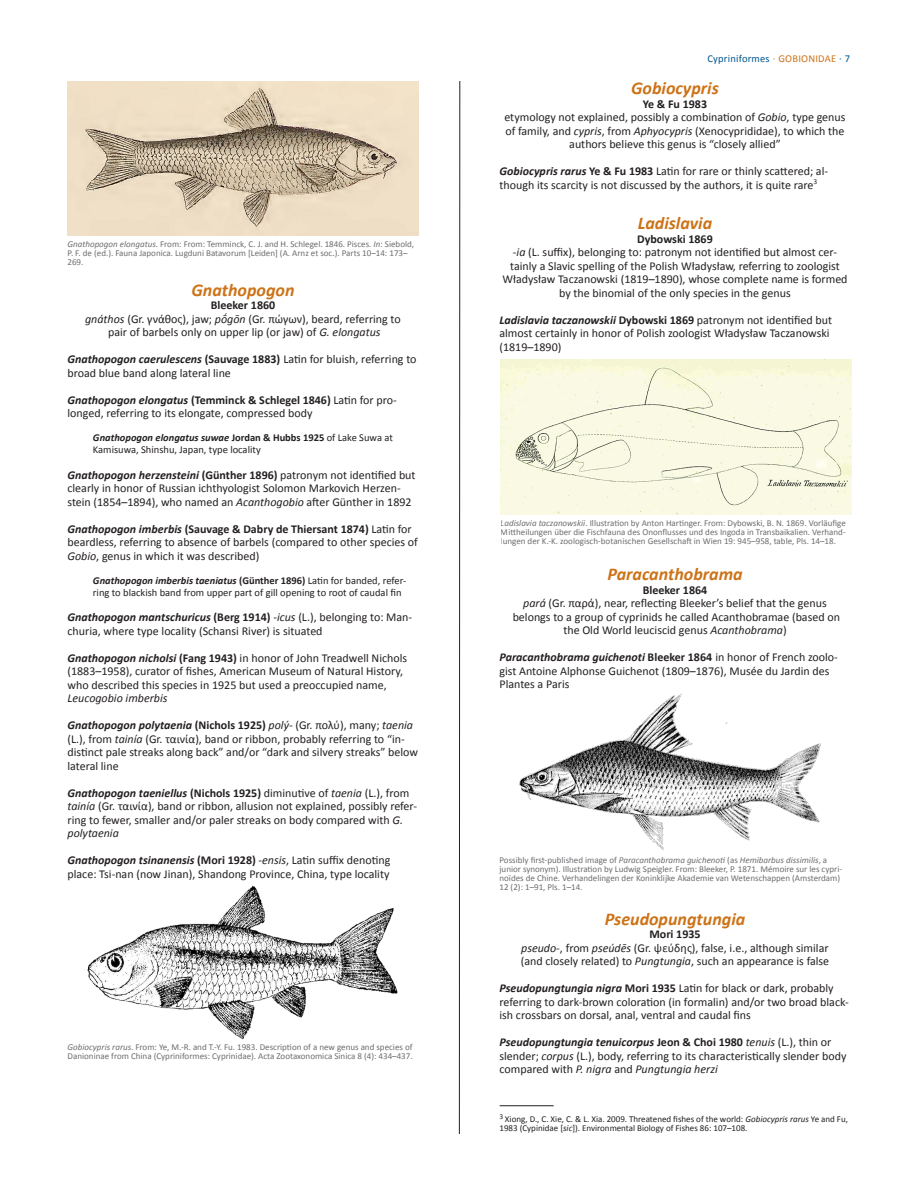
<style>
.page{position:relative;width:918px;height:1188px;background:#fff}
.page>*{position:absolute;margin:0;border:0;box-sizing:border-box;transform-origin:0 0}
.t1{font:italic 700 18px "Calibri";color:#cd7317}
.t2{font:12px/13.5px "Calibri";color:#231f20}
.t3{font:700 12px "Calibri";color:#231f20}
.t4{font:italic 12px "Calibri";color:#231f20}
.t5{font:10.5px/12px "Calibri";color:#231f20}
.t6{font:10.5px "Calibri";letter-spacing:.02em;color:#00558f}
.t7{font:9px/9px "Calibri";color:#6c6d70}
.t8{font:9px/9px "Calibri";color:#231f20}
.s1{font-style:italic}
.s2{font-weight:700}
.s3{font-weight:700;font-style:italic}
.s4{color:#cd7317}
</style>
<div class="page">
<hr style="left:459px;top:81px;width:1px;height:1053px;background:#231f20">
<img style="left:87px;top:886px;width:311px;height:154px">
<hr style="left:500px;top:1105px;width:54px;height:1px;background:#231f20">
<img style="left:501px;top:360px;width:351px;height:154px">
<img style="left:519px;top:694px;width:302px;height:156px">
<img style="left:68px;top:81px;width:350px;height:155px">
<p class="t7" style="left:68px;top:239px;width:348px"><span class="s1">Gnathopogon elongatus</span>. From: From: Temminck, C. J. and H. Schlegel. 1846. Pisces. <span class="s1">In</span>: Siebold,<br>P. F. de (ed.). Fauna Japonica. Lugduni Batavorum [Leiden] (A. Arnz et soc.). Parts 10–14: 173–<br>269.</p>
<h1 class="t1" style="left:191px;top:277px;width:105px">Gnathopogon</h1>
<p class="t2" style="left:85px;top:298px;width:317px;text-align:center"><span class="s2">Bleeker 1860<br></span><span class="s1">gnáthos</span> (Gr. γνάθος), jaw; <span class="s1">pṓgōn</span> (Gr. πώγων), beard, referring to pair of barbels only on upper lip (or jaw) of <span class="s1">G. elongatus</span></p>
<p class="t2" style="left:68px;top:352px;width:351px"><span class="s3">Gnathopogon caerulescens</span> <span class="s2">(Sauvage 1883)</span> Latin for bluish, referring to broad blue band along lateral line</p>
<p class="t2" style="left:68px;top:392px;width:331px"><span class="s3">Gnathopogon elongatus</span> <span class="s2">(Temminck &amp; Schlegel 1846)</span> Latin for pro&shy;longed, referring to its elongate, compressed body</p>
<p class="t5" style="left:93px;top:431px;width:301px"><span class="s3">Gnathopogon elongatus suwae</span> <span class="s2">Jordan &amp; Hubbs 1925</span> of Lake Suwa at<br>Kamisuwa, Shinshu, Japan, type locality</p>
<p class="t2" style="left:68px;top:467px;width:350px"><span class="s3">Gnathopogon herzensteini</span> <span class="s2">(Günther 1896)</span> patronym not identified but clearly in honor of Russian ichthyologist Solomon Markovich Herzen&shy;stein (1854–1894), who named an <span class="s1">Acanthogobio</span> after Günther in 1892</p>
<p class="t2" style="left:68px;top:521px;width:352px"><span class="s3">Gnathopogon imberbis</span> <span class="s2">(Sauvage &amp; Dabry de Thiersant 1874)</span> Latin for beardless, referring to absence of barbels (compared to other species of<br><span class="s1">Gobio</span>, genus in which it was described)</p>
<p class="t5" style="left:93px;top:574px;width:315px"><span class="s3">Gnathopogon imberbis taeniatus</span> <span class="s2">(Günther 1896)</span> Latin for banded, refer&shy;ring to blackish band from upper part of gill opening to root of caudal fin</p>
<p class="t2" style="left:68px;top:610px;width:346px"><span class="s3">Gnathopogon mantschuricus</span> <span class="s2">(Berg 1914)</span> -<span class="s1">icus</span> (L.), belonging to: Man&shy;churia, where type locality (Schansi River) is situated</p>
<p class="t2" style="left:68px;top:650px;width:341px"><span class="s3">Gnathopogon nicholsi</span> <span class="s2">(Fang 1943)</span> in honor of John Treadwell Nichols (1883–1958), curator of fishes, American Museum of Natural History, who described this species in 1925 but used a preoccupied name,</p>
<p class="t4" style="left:68px;top:690px;width:101px">Leucogobio imberbis</p>
<p class="t2" style="left:68px;top:718px;width:352px"><span class="s3">Gnathopogon polytaenia</span> <span class="s2">(Nichols 1925)</span> <span class="s1">polý-</span> (Gr. πολύ), many; <span class="s1">taenia </span>(L.), from <span class="s1">tainía</span> (Gr. ταινία), band or ribbon, probably referring to “in&shy;distinct pale streaks along back” and/or “dark and silvery streaks” below lateral line</p>
<p class="t2" style="left:68px;top:785px;width:351px"><span class="s3">Gnathopogon taeniellus</span> <span class="s2">(Nichols 1925)</span> diminutive of <span class="s1">taenia</span> (L.), from <span class="s1">tainía</span> (Gr. ταινία), band or ribbon, allusion not explained, possibly refer&shy;ring to fewer, smaller and/or paler streaks on body compared with <span class="s1">G. polytaenia</span></p>
<p class="t2" style="left:68px;top:853px;width:324px"><span class="s3">Gnathopogon tsinanensis</span> <span class="s2">(Mori 1928)</span> -<span class="s1">ensis</span>, Latin suffix denoting place: Tsi-nan (now Jinan), Shandong Province, China, type locality</p>
<p class="t7" style="left:68px;top:1043px;width:347px"><span class="s1">Gobiocypris rarus</span>. From: Ye, M.-R. and T.-Y. Fu. 1983. Description of a new genus and species of<br>Danioninae from China (Cypriniformes: Cyprinidae). Acta Zootaxonomica Sinica 8 (4): 434–437.</p>
<p class="t6" style="left:707px;top:51px;width:144px">Cypriniformes <span class="s4">· GOBIONIDAE</span> · 7</p>
<p class="t1" style="left:631px;top:76px;width:89px">Gobiocypris</p>
<p class="t3" style="left:643px;top:96px;width:66px">Ye &amp; Fu 1983</p>
<p class="t2" style="left:504px;top:110px;width:343px;text-align:center">etymology not explained, possibly a combination of <span class="s1">Gobio</span>, type genus of family, and <span class="s1">cypris</span>, from <span class="s1">Aphyocypris</span> (Xenocyprididae), to which the authors believe this genus is “closely allied”</p>
<p class="t2" style="left:500px;top:164px;width:330px"><span class="s3">Gobiocypris rarus</span> <span class="s2">Ye &amp; Fu 1983</span> Latin for rare or thinly scattered; al&shy;though its scarcity is not discussed by the authors, it is quite rare<sup>3</sup></p>
<p class="t1" style="left:638px;top:211px;width:76px">Ladislavia</p>
<p class="t3" style="left:637px;top:231px;width:77px">Dybowski 1869</p>
<p class="t2" style="left:502px;top:245px;width:347px;text-align:center">-<span class="s1">ia</span> (L. suffix), belonging to: patronym not identified but almost cer&shy;tainly a Slavic spelling of the Polish Władysław, referring to zoologist Władysław Taczanowski (1819–1890), whose complete name is formed by the binomial of the only species in the genus</p>
<p class="t2" style="left:500px;top:313px;width:334px"><span class="s3">Ladislavia taczanowskii</span> <span class="s2">Dybowski 1869</span> patronym not identified but almost certainly in honor of Polish zoologist Władysław Taczanowski (1819–1890)</p>
<p class="t7" style="left:501px;top:518px;width:347px;text-align:justify"><span class="s1">Ladislavia taczanowskii</span>. Illustration by Anton Hartinger. From: Dybowski, B. N. 1869. Vorläufige Mittheilungen über die Fischfauna des Ononflusses und des Ingoda in Transbaikalien. Verhand&shy;lungen der K.-K. zoologisch-botanischen Gesellschaft in Wien 19: 945–958, table, Pls. 14–18.</p>
<p class="t1" style="left:607px;top:562px;width:137px">Paracanthobrama</p>
<p class="t3" style="left:643px;top:582px;width:66px">Bleeker 1864</p>
<p class="t2" style="left:523px;top:596px;width:305px"><span class="s1">pará</span> (Gr. παρά), near, reflecting Bleeker’s belief that the genus</p>
<p class="t2" style="left:513px;top:610px;width:329px">belongs to a group of cyprinids he called Acanthobramae (based on</p>
<p class="t2" style="left:563px;top:623px;width:225px">the Old World leuciscid genus <span class="s1">Acanthobrama</span>)</p>
<p class="t2" style="left:500px;top:650px;width:340px"><span class="s3">Paracanthobrama guichenoti</span> <span class="s2">Bleeker 1864</span> in honor of French zoolo&shy;gist Antoine Alphonse Guichenot (1809–1876), Musée du Jardin des<br>Plantes a Paris</p>
<p class="t7" style="left:500px;top:855px;width:344px">Possibly first-published image of <span class="s1">Paracanthobrama guichenoti</span> (as <span class="s1">Hemibarbus dissimilis</span>, a junior synonym). Illustration by Ludwig Speigler. From: Bleeker, P. 1871. Mémoire sur les cypri&shy;noïdes de Chine. Verhandelingen der Koninklijke Akademie van Wetenschappen (Amsterdam)<br>12 (2): 1–91, Pls. 1–14.</p>
<p class="t1" style="left:605px;top:906px;width:142px">Pseudopungtungia</p>
<p class="t3" style="left:649px;top:926px;width:53px">Mori 1935</p>
<p class="t2" style="left:521px;top:941px;width:309px"><span class="s1">pseudo</span>-, from <span class="s1">pseúdēs</span> (Gr. ψεύδης), false, i.e., although similar</p>
<p class="t2" style="left:521px;top:954px;width:310px">(and closely related) to <span class="s1">Pungtungia</span>, such an appearance is false</p>
<p class="t2" style="left:500px;top:981px;width:351px"><span class="s3">Pseudopungtungia nigra</span> <span class="s2">Mori 1935</span> Latin for black or dark, probably referring to dark-brown coloration (in formalin) and/or two broad black&shy;ish crossbars on dorsal, anal, ventral and caudal fins</p>
<p class="t2" style="left:500px;top:1035px;width:348px"><span class="s3">Pseudopungtungia tenuicorpus</span> <span class="s2">Jeon &amp; Choi 1980</span> <span class="s1">tenuis</span> (L.), thin or slender; <span class="s1">corpus</span> (L.), body, referring to its characteristically slender body compared with <span class="s1">P. nigra</span> and <span class="s1">Pungtungia herzi</span></p>
<p class="t8" style="left:500px;top:1115px;width:350px"><sup>3</sup> Xiong, D., C. Xie, C. &amp; L. Xia. 2009. Threatened fishes of the world: <span class="s1">Gobiocypris rarus</span> Ye and Fu,<br>1983 (Cypinidae [<span class="s1">sic</span>]). Environmental Biology of Fishes 86: 107–108.</p>
</div>
